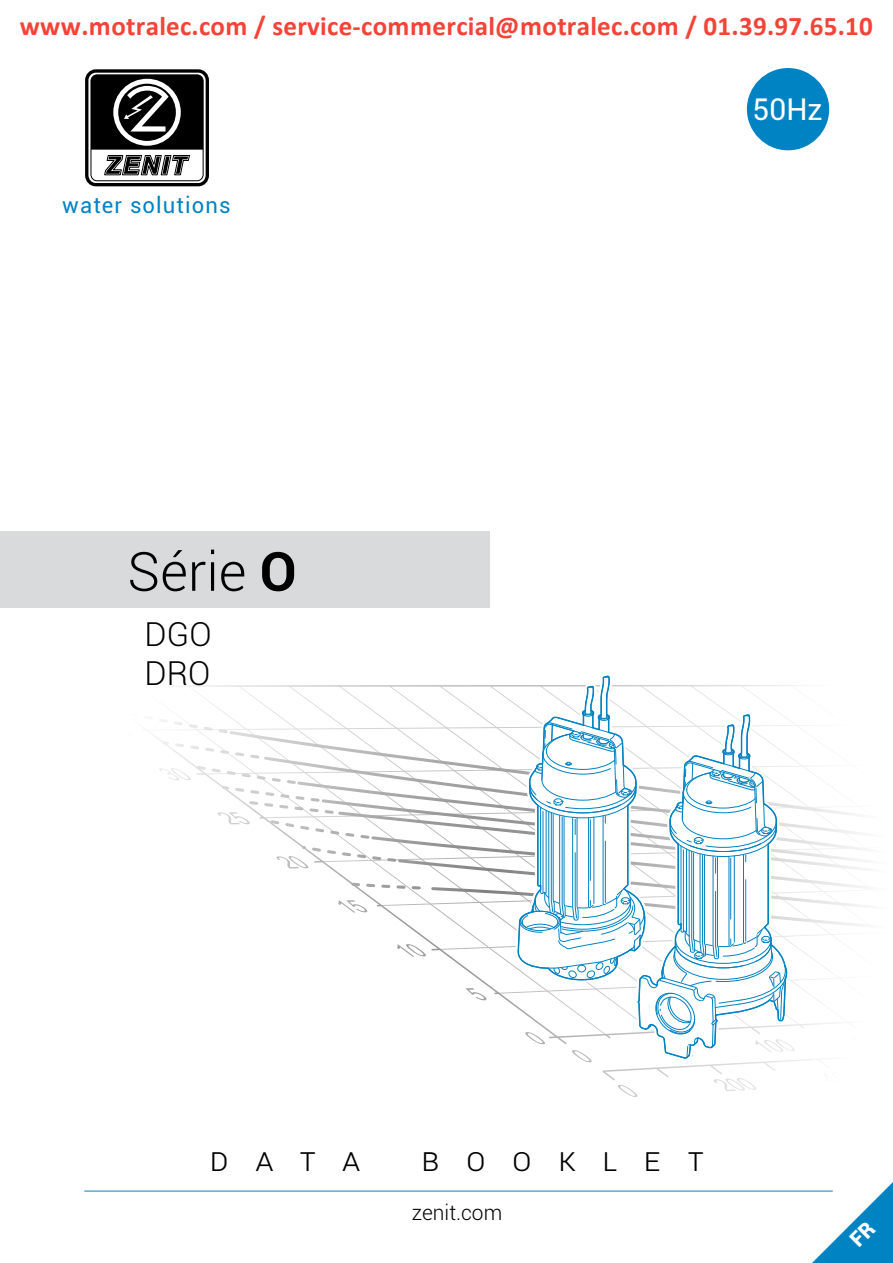
<style>
.page{position:relative;width:893px;height:1263px;background:#fff}
.page>*{position:absolute;margin:0;border:0;box-sizing:border-box;transform-origin:0 0}
.t1{font:300 54px "Roboto";color:#000}
.t2{font:300 33px/39.6px "Roboto";color:#000}
.t3{font:30px "Roboto";color:#fff}
.t4{font:700 27px "Calibri";color:#f54337}
.t5{font:22.05px "Roboto";letter-spacing:.05em;color:#0083c3}
.t6{font:300 21px "Roboto";color:#000}
.s1{font-weight:700}
</style>
<div class="page">
<div style="left:0;top:531px;width:489px;height:77px;background:#d9dadb"></div>
<hr style="left:84px;top:1191px;width:749px;height:1px;background:#0083c3">
<svg style="left:87px;top:71px;width:120px;height:114px"></svg>
<div style="left:85px;top:69px;width:124px;height:117px;border:3px solid #000;border-radius:9px"></div>
<div style="left:90px;top:74px;width:114px;height:107px;border:1px solid #000;border-radius:6px"></div>
<svg style="left:91px;top:75px;width:112px;height:101px"></svg>
<div style="left:748px;top:70px;width:80px;height:79px;background:#0083c3;border-radius:50%"></div>
<div style="left:747px;top:68px;width:82px;height:82px;border:3px solid #0083c3;border-radius:50%"></div>
<svg style="left:152px;top:675px;width:710px;height:422px"></svg>
<svg style="left:637px;top:709px;width:151px;height:354px"></svg>
<svg style="left:797px;top:1182px;width:96px;height:81px"></svg>
<p class="t4" style="left:20px;top:15px;width:855px">www.motralec.com / service-commercial@motralec.com / 01.39.97.65.10</p>
<p class="t5" style="left:62px;top:190px;width:170px">water solutions</p>
<h1 class="t1" style="left:128px;top:534px;width:171px">Série <span class="s1">O</span></h1>
<p class="t2" style="left:145px;top:613px;width:69px">DGO<br>DRO</p>
<p class="t3" style="left:753px;top:89px;width:71px">50Hz</p>
<p class="t2" style="left:210px;top:1138px;width:152px">Data</p>
<p class="t2" style="left:422px;top:1138px;width:284px">booklet</p>
<p class="t6" style="left:412px;top:1198px;width:92px">zenit.com</p>
</div>
